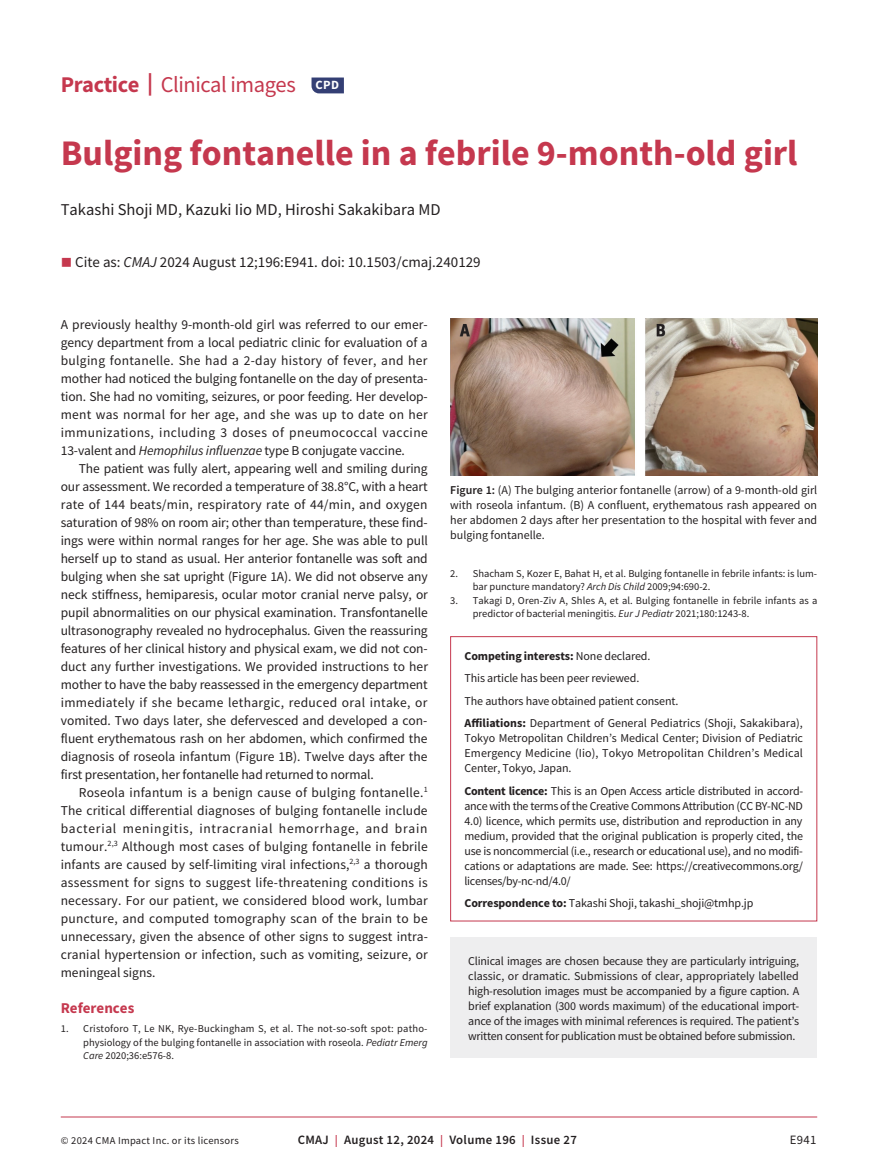
<style>
.page{position:relative;width:878px;height:1175px;background:#fff}
.page>*{position:absolute;margin:0;border:0;box-sizing:border-box;transform-origin:0 0}
.t1{font:700 36px "Source Sans Pro";color:#c5384e}
.t2{font:22.5px "Source Sans Pro";letter-spacing:-.02em;color:#c5384e}
.t3{font:16.5px "Source Sans Pro";color:#231f20}
.t4{font:15px "Source Sans Pro";color:#231f20}
.t5{font:700 15px "Source Sans Pro";color:#c5384e}
.t6{font:13.5px/18px "Source Sans Pro";letter-spacing:-.01em;color:#231f20;text-align:justify}
.t7{font:600 12.75px "Source Sans Pro";letter-spacing:.025em;color:#231f20}
.t8{font:12.75px "Source Sans Pro";color:#231f20}
.t9{font:12px/15px "Source Sans Pro";letter-spacing:-.01em;color:#231f20;text-align:justify}
.t10{font:10.5px/13.5px "Source Sans Pro";color:#231f20}
.t11{font:10.5px "Source Sans Pro";letter-spacing:.025em;color:#231f20}
.s1{font-weight:700}
.s2{font-weight:700;font-size:12.6px;color:#fff}
.s3{color:#c5384e}
.s4{font-style:italic}
.s5{font-weight:600}
.s6{font-size:12px;color:#c5384e}
</style>
<div class="page">
<hr style="left:61px;top:1116px;width:756px;height:1px;background:#c5384e">
<svg style="left:311px;top:77px;width:33px;height:16px"></svg>
<img style="left:450px;top:319px;width:367px;height:156px">
<div style="left:450px;top:636px;width:367px;height:285px;border:1px solid #c5384e"></div>
<div style="left:450px;top:938px;width:367px;height:120px;background:#eeeeef"></div>
<h2 class="t2" style="left:61px;top:70px;width:280px"><span class="s1">Practice |</span> Clinical images <span class="s2">CPD</span></h2>
<h1 class="t1" style="left:61px;top:129px;width:738px">Bulging fontanelle in a febrile 9-month-old girl</h1>
<p class="t3" style="left:61px;top:199px;width:381px">Takashi Shoji MD, Kazuki Iio MD, Hiroshi Sakakibara MD</p>
<p class="t4" style="left:61px;top:252px;width:421px"><span class="s3">■</span> Cite as: <span class="s4">CMAJ</span> 2024 August 12;196:E941. doi: 10.1503/cmaj.240129</p>
<p class="t6" style="left:61px;top:315px;width:368px">A previously healthy 9-month-old girl was referred to our emer&shy;gency department from a local pediatric clinic for evaluation of a bulging fontanelle. She had a 2-day history of fever, and her mother had noticed the bulging fontanelle on the day of presenta&shy;tion. She had no vomiting, seizures, or poor feeding. Her develop&shy;ment was normal for her age, and she was up to date on her immunizations, including 3 doses of pneumococcal vaccine 13-valent and <span class="s4">Hemophilus influenzae</span> type B conjugate vaccine.</p>
<p class="t6" style="left:61px;top:459px;width:369px;text-align:left;text-indent:18px">The patient was fully alert, appearing well and smiling during our assessment. We recorded a temperature of 38.8°C, with a heart rate of 144 beats/min, respiratory rate of 44/min, and oxygen saturation of 98% on room air; other than temperature, these find&shy;ings were within normal ranges for her age. She was able to pull herself up to stand as usual. Her anterior fontanelle was soft and bulging when she sat upright (Figure 1A). We did not observe any neck stiffness, hemiparesis, ocular motor cranial nerve palsy, or pupil abnormalities on our physical examination. Transfontanelle ultrasonography revealed no hydrocephalus. Given the reassuring features of her clinical history and physical exam, we did not con&shy;duct any further investigations. We provided instructions to her mother to have the baby reassessed in the emergency department immediately if she became lethargic, reduced oral intake, or vomited. Two days later, she defervesced and developed a con&shy;fluent erythematous rash on her abdomen, which confirmed the diagnosis of roseola infantum (Figure 1B). Twelve days after the first presentation, her fontanelle had returned to normal.</p>
<p class="t6" style="left:61px;top:783px;width:368px;text-indent:18px">Roseola infantum is a benign cause of bulging fontanelle.<sup>1<br></sup>The critical differential diagnoses of bulging fontanelle include bacterial meningitis, intracranial hemorrhage, and brain tumour.<sup>2,3</sup> Although most cases of bulging fontanelle in febrile infants are caused by self-limiting viral infections,<sup>2,3</sup> a thorough assessment for signs to suggest life-threatening conditions is necessary. For our patient, we considered blood work, lumbar puncture, and computed tomography scan of the brain to be unnecessary, given the absence of other signs to suggest intra&shy;cranial hypertension or infection, such as vomiting, seizure, or meningeal signs.</p>
<p class="t5" style="left:61px;top:997px;width:75px">References</p>
<p class="t10" style="left:83px;top:1022px;width:346px;text-align:justify;text-indent:-23px">1. Cristoforo T, Le NK, Rye-Buckingham S, et al. The not-so-soft spot: patho&shy;physiology of the bulging fontanelle in association with roseola. <span class="s4">Pediatr Emerg Care</span> 2020;36:e576-8.</p>
<p class="t9" style="left:450px;top:482px;width:368px"><span class="s5">Figure 1:</span> (A) The bulging anterior fontanelle (arrow) of a 9-month-old girl with roseola infantum. (B) A confluent, erythematous rash appeared on her abdomen 2 days after her presentation to the hospital with fever and bulging fontanelle.</p>
<p class="t10" style="left:473px;top:566px;width:346px;text-indent:-23px">2. Shacham S, Kozer E, Bahat H, et al. Bulging fontanelle in febrile infants: is lum&shy;bar puncture mandatory? <span class="s4">Arch Dis Child</span> 2009;94:690-2.</p>
<p class="t10" style="left:473px;top:593px;width:346px;text-indent:-23px">3. Takagi D, Oren-Ziv A, Shles A, et al. Bulging fontanelle in febrile infants as a predictor of bacterial meningitis. <span class="s4">Eur J Pediatr</span> 2021;180:1243-8.</p>
<p class="t9" style="left:464px;top:644px;width:339px;line-height:22.5px;text-align:left"><span class="s1">Competing interests:</span> None declared.<br>This article has been peer reviewed.<br>The authors have obtained patient consent.<br><span class="s1">Affiliations:</span> Department of General Pediatrics (Shoji, Sakakibara),</p>
<p class="t9" style="left:464px;top:730px;width:340px">Tokyo Metropolitan Children’s Medical Center; Division of Pediatric Emergency Medicine (Iio), Tokyo Metropolitan Children’s Medical Center, Tokyo, Japan.</p>
<p class="t9" style="left:464px;top:783px;width:340px"><span class="s1">Content licence:</span> This is an Open Access article distributed in accord&shy;ance with the terms of the Creative Commons Attribution (CC BY-NC-ND 4.0) licence, which permits use, distribution and reproduction in any medium, provided that the original publication is properly cited, the use is noncommercial (i.e., research or educational use), and no modifi&shy;cations or adaptations are made. See: https://creativecommons.org/ licenses/by-nc-nd/4.0/</p>
<p class="t9" style="left:464px;top:895px;width:290px"><span class="s1">Correspondence to:</span> Takashi Shoji, takashi_shoji@tmhp.jp</p>
<p class="t9" style="left:468px;top:953px;width:332px">Clinical images are chosen because they are particularly intriguing, classic, or dramatic. Submissions of clear, appropriately labelled high-resolution images must be accompanied by a figure caption. A brief explanation (300 words maximum) of the educational import&shy;ance of the images with minimal references is required. The patient’s written consent for publication must be obtained before submission.</p>
<p class="t11" style="left:61px;top:1134px;width:179px">© 2024 CMA Impact Inc. or its licensors</p>
<p class="t7" style="left:298px;top:1131px;width:281px">CMAJ <span class="s6">|</span> August 12, 2024 <span class="s6">|</span> Volume 196 <span class="s6">|</span> Issue 27</p>
<p class="t8" style="left:789px;top:1132px;width:28px">E941</p>
</div>
